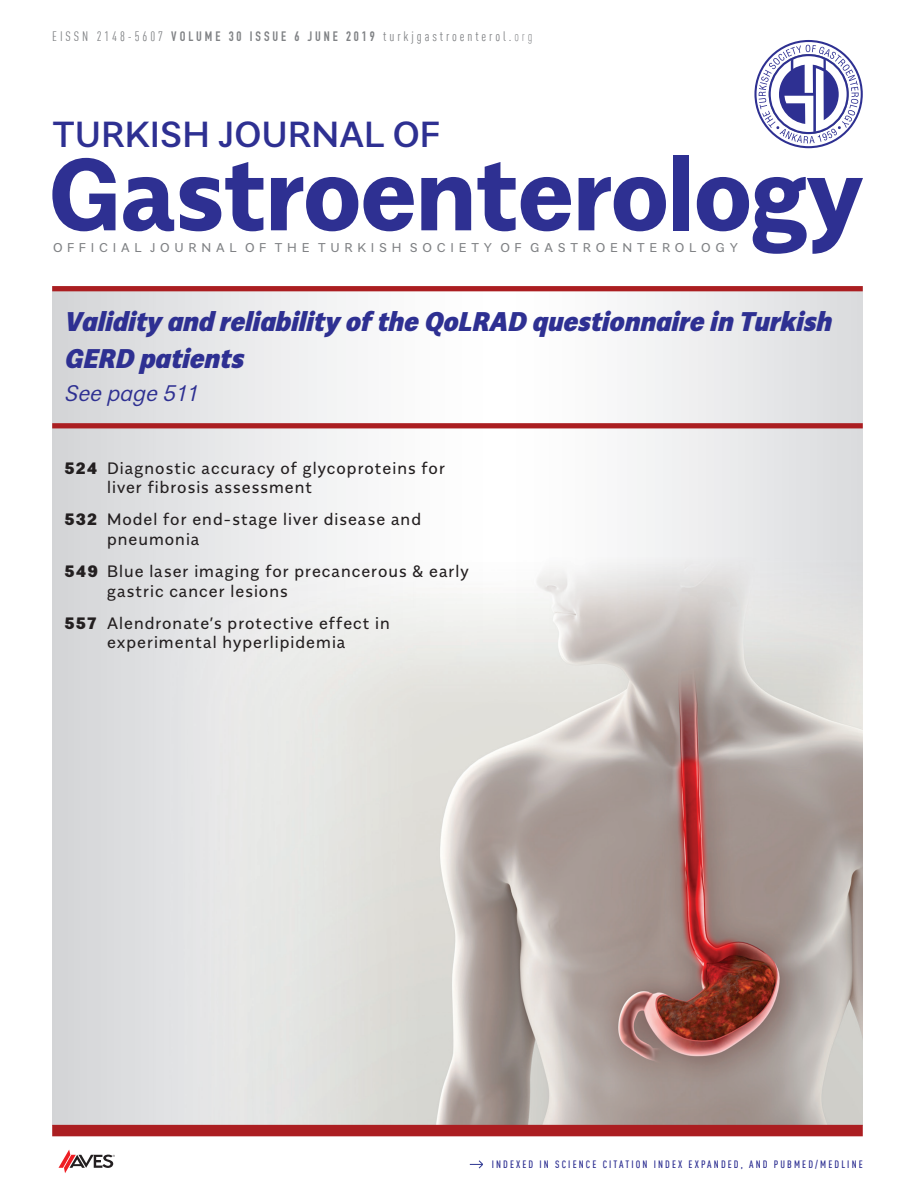
<style>
.page{position:relative;width:915px;height:1191px;background:#fff}
.page>*{position:absolute;margin:0;border:0;box-sizing:border-box;transform-origin:0 0}
.t1{font:700 102px "Alergia Normal";letter-spacing:-.01em;color:#2e3092}
.t2{font:500 36.15px "Alergia Normal";color:#2e3092}
.t3{font:italic 900 27px/37.5px "Alergia Normal";color:#2e3092}
.t4{font:italic 300 22.5px "Alergia Normal";color:#2e3092}
.t5{font:16.5px/19.5px "Alergia Normal";letter-spacing:.06em;color:#231f20}
.t6{font:13.5px "DIN Cond";letter-spacing:.215em;color:#808285}
.t7{font:12.75px "Alergia Normal";color:#808285}
.t8{font:500 10.5px "DIN Cond";letter-spacing:.2em;color:#2e3092}
.s1{font-family:"DIN Condensed";font-weight:700}
.s2{font-weight:300}
.s3{font-weight:900}
</style>
<div class="page">
<svg style="left:754px;top:40px;width:108px;height:108px"></svg>
<svg style="left:58px;top:1149px;width:57px;height:24px"></svg>
<img style="left:52px;top:291px;width:810px;height:833px">
<svg style="left:469px;top:1160px;width:14px;height:8px"></svg>
<div style="left:52px;top:286px;width:810px;height:5px;background:#ab1e21"></div>
<div style="left:52px;top:423px;width:810px;height:5px;background:#ab1e21"></div>
<div style="left:52px;top:1124px;width:810px;height:12px;background:#ab1e21"></div>
<p class="t6" style="left:52px;top:29px;width:481px">EISSN 2148-5607 <span class="s1">VOLUME 30 ISSUE 6 JUNE 2019</span> turkjgastroenterol.<span class="s2">org</span></p>
<p class="t2" style="left:53px;top:106px;width:388px">TURKISH JOURNAL OF</p>
<p class="t1" style="left:48px;top:113px;width:816px">Gastroenterology</p>
<p class="t7" style="left:53px;top:238px;width:686px">O F F I C I A L J O U R N A L O F T H E T U R K I S H S O C I E T Y O F G A S T R O E N T E R O L O G Y</p>
<p class="t3" style="left:64px;top:299px;width:772px">Validity and reliability of the QoLRAD questionnaire in Turkish<br>GERD patients</p>
<p class="t4" style="left:64px;top:376px;width:138px">See page 511</p>
<p class="t5" style="left:107px;top:457px;width:339px;text-indent:-43px"><span class="s3">524</span> Diagnostic accuracy of glycoproteins for liver fibrosis assessment</p>
<p class="t5" style="left:107px;top:508px;width:315px;text-indent:-43px"><span class="s3">532</span> Model for end-stage liver disease and pneumonia</p>
<p class="t5" style="left:107px;top:560px;width:363px;text-indent:-43px"><span class="s3">549</span> Blue laser imaging for precancerous &amp; early gastric cancer lesions</p>
<p class="t5" style="left:64px;top:612px;width:327px;text-align:center"><span class="s3">557</span> Alendronate’s protective effect in experimental hyperlipidemia</p>
<p class="t8" style="left:491px;top:1158px;width:372px">INDEXED IN SCIENCE CITATION INDEX EXPANDED, AND PUBMED/MEDLINE</p>
</div>
